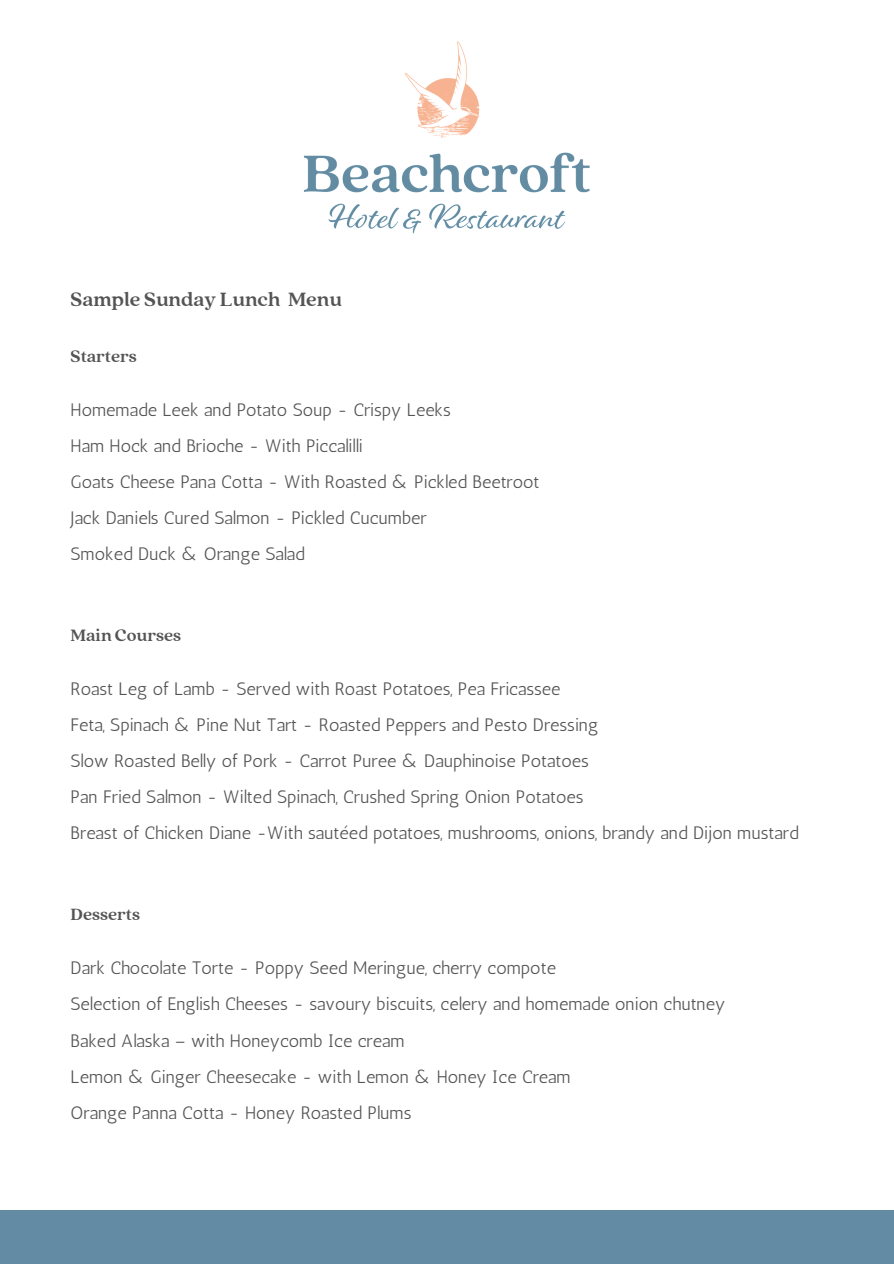
<style>
.page{position:relative;width:894px;height:1264px;background:#fff}
.page>*{position:absolute;margin:0;border:0;box-sizing:border-box;transform-origin:0 0}
.t1{font:700 21px "Quincy CF";color:#545454}
.t2{font:18px/36px "Antic";color:#545454}
.t3{font:700 18px "Quincy CF";color:#545454}
</style>
<div class="page">
<img style="left:304px;top:41px;width:286px;height:193px">
<div style="left:0;top:1209px;width:893px;height:54px;background:#638ca4"></div>
<p class="t1" style="left:71px;top:286px;width:273px">Sample Sunday Lunch Menu</p>
<p class="t3" style="left:71px;top:344px;width:68px">Starters</p>
<p class="t2" style="left:71px;top:391px;width:470px">Homemade Leek and Potato Soup - Crispy Leeks<br>Ham Hock and Brioche - With Piccalilli<br>Goats Cheese Pana Cotta - With Roasted &amp; Pickled Beetroot Jack Daniels Cured Salmon - Pickled Cucumber<br>Smoked Duck &amp; Orange Salad</p>
<p class="t3" style="left:71px;top:623px;width:112px">Main Courses</p>
<p class="t2" style="left:71px;top:671px;width:729px">Roast Leg of Lamb - Served with Roast Potatoes, Pea Fricassee<br>Feta, Spinach &amp; Pine Nut Tart - Roasted Peppers and Pesto Dressing<br>Slow Roasted Belly of Pork - Carrot Puree &amp; Dauphinoise Potatoes<br>Pan Fried Salmon - Wilted Spinach, Crushed Spring Onion Potatoes<br>Breast of Chicken Diane -With sautéed potatoes, mushrooms, onions, brandy and Dijon mustard</p>
<p class="t3" style="left:71px;top:902px;width:71px">Desserts</p>
<p class="t2" style="left:71px;top:950px;width:656px">Dark Chocolate Torte - Poppy Seed Meringue, cherry compote<br>Selection of English Cheeses - savoury biscuits, celery and homemade onion chutney Baked Alaska – with Honeycomb Ice cream<br>Lemon &amp; Ginger Cheesecake - with Lemon &amp; Honey Ice Cream<br>Orange Panna Cotta - Honey Roasted Plums</p>
</div>
